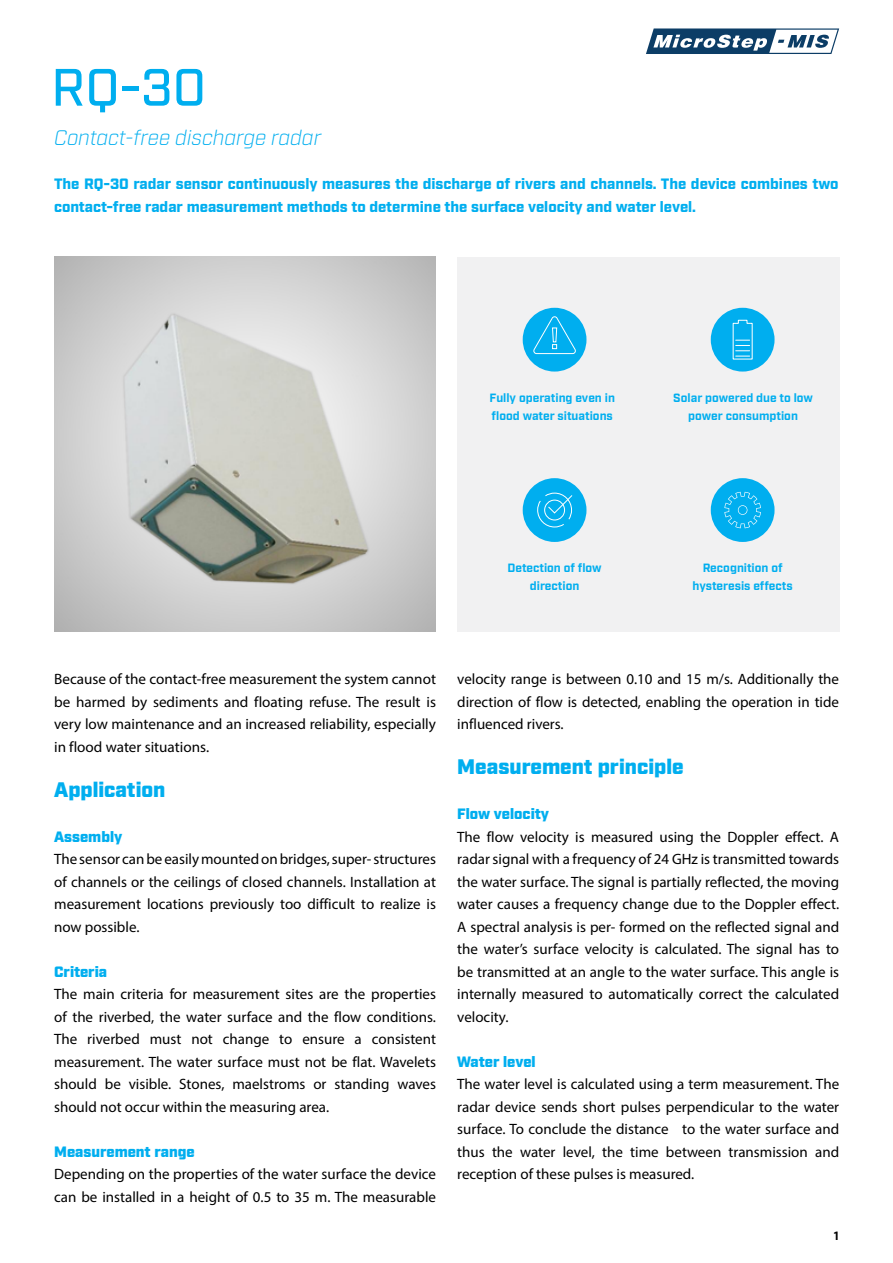
<style>
.page{position:relative;width:893px;height:1263px;background:#fff}
.page>*{position:absolute;margin:0;border:0;box-sizing:border-box;transform-origin:0 0}
.t1{font:500 52.5px "Industry";color:#00aeef}
.t2{font:900 21px "Industry";color:#00aeef}
.t3{font:italic 300 21px "Industry";color:#00aeef}
.t4{font:15px/22.5px "Myriad Pro";color:#000;text-align:justify}
.t5{font:900 15px/22.5px "Industry";color:#00aeef}
.t6{font:900 15px "Industry";color:#00aeef}
.t7{font:700 12px/18px "Industry";color:#00aeef;text-align:center}
.t8{font:700 12px "Industry";color:#000}
</style>
<div class="page">
<svg style="left:646px;top:28px;width:193px;height:26px"></svg>
<img style="left:54px;top:257px;width:382px;height:374px">
<div style="left:457px;top:256px;width:382px;height:375px;background:#f1f1f2"></div>
<div style="left:523px;top:308px;width:63px;height:64px;background:#00aeef;border-radius:50%"></div>
<svg style="left:533px;top:315px;width:44px;height:39px"></svg>
<div style="left:523px;top:478px;width:63px;height:64px;background:#00aeef;border-radius:50%"></div>
<svg style="left:537px;top:492px;width:36px;height:36px"></svg>
<div style="left:711px;top:308px;width:63px;height:64px;background:#00aeef;border-radius:50%"></div>
<svg style="left:732px;top:320px;width:21px;height:40px"></svg>
<div style="left:711px;top:478px;width:63px;height:64px;background:#00aeef;border-radius:50%"></div>
<svg style="left:724px;top:492px;width:37px;height:36px"></svg>
<h1 class="t1" style="left:51px;top:56px;width:157px">RQ-30</h1>
<h2 class="t3" style="left:54px;top:125px;width:269px">Contact-free discharge radar</h2>
<p class="t5" style="left:54px;top:173px;width:786px">The RQ-30 radar sensor continuously measures the discharge of rivers and channels. The device combines two contact-free radar measurement methods to determine the surface velocity and water level.</p>
<p class="t7" style="left:490px;top:389px;width:127px;text-align:left">Fully operating even in flood water situations</p>
<p class="t7" style="left:673px;top:389px;width:141px">Solar powered due to low power consumption</p>
<p class="t7" style="left:507px;top:559px;width:96px">Detection of flow direction</p>
<p class="t7" style="left:693px;top:559px;width:102px">Recognition of hysteresis effects</p>
<p class="t4" style="left:54px;top:667px;width:383px">Because of the contact-free measurement the system cannot be harmed by sediments and floating refuse. The result is very low maintenance and an increased reliability, especially in flood water situations.</p>
<h2 class="t2" style="left:54px;top:777px;width:113px">Application</h2>
<p class="t6" style="left:54px;top:827px;width:70px">Assembly</p>
<p class="t4" style="left:54px;top:847px;width:383px">The sensor can be easily mounted on bridges, super- structures of channels or the ceilings of closed channels. Installation at measurement locations previously too difficult to realize is now possible.</p>
<p class="t6" style="left:54px;top:962px;width:55px">Criteria</p>
<p class="t4" style="left:54px;top:982px;width:383px">The main criteria for measurement sites are the properties of the riverbed, the water surface and the flow conditions.<br>The riverbed must not change to ensure a consistent measurement. The water surface must not be flat. Wavelets should be visible. Stones, maelstroms or standing waves should not occur within the measuring area.</p>
<p class="t6" style="left:54px;top:1142px;width:142px">Measurement range</p>
<p class="t4" style="left:54px;top:1162px;width:383px">Depending on the properties of the water surface the device can be installed in a height of 0.5 to 35 m. The measurable</p>
<p class="t4" style="left:457px;top:667px;width:383px">velocity range is between 0.10 and 15 m/s. Additionally the direction of flow is detected, enabling the operation in tide influenced rivers.</p>
<h2 class="t2" style="left:457px;top:754px;width:228px">Measurement principle</h2>
<p class="t6" style="left:457px;top:805px;width:93px">Flow velocity</p>
<p class="t4" style="left:457px;top:825px;width:383px">The flow velocity is measured using the Doppler effect. A radar signal with a frequency of 24 GHz is transmitted towards the water surface. The signal is partially reflected, the moving water causes a frequency change due to the Doppler effect.<br>A spectral analysis is per- formed on the reflected signal and the water’s surface velocity is calculated. The signal has to be transmitted at an angle to the water surface. This angle is internally measured to automatically correct the calculated velocity.</p>
<p class="t6" style="left:457px;top:1052px;width:80px">Water level</p>
<p class="t4" style="left:457px;top:1072px;width:383px">The water level is calculated using a term measurement. The radar device sends short pulses perpendicular to the water surface. To conclude the distance to the water surface and thus the water level, the time between transmission and reception of these pulses is measured.</p>
<p class="t8" style="left:834px;top:1229px;width:7px">1</p>
</div>
